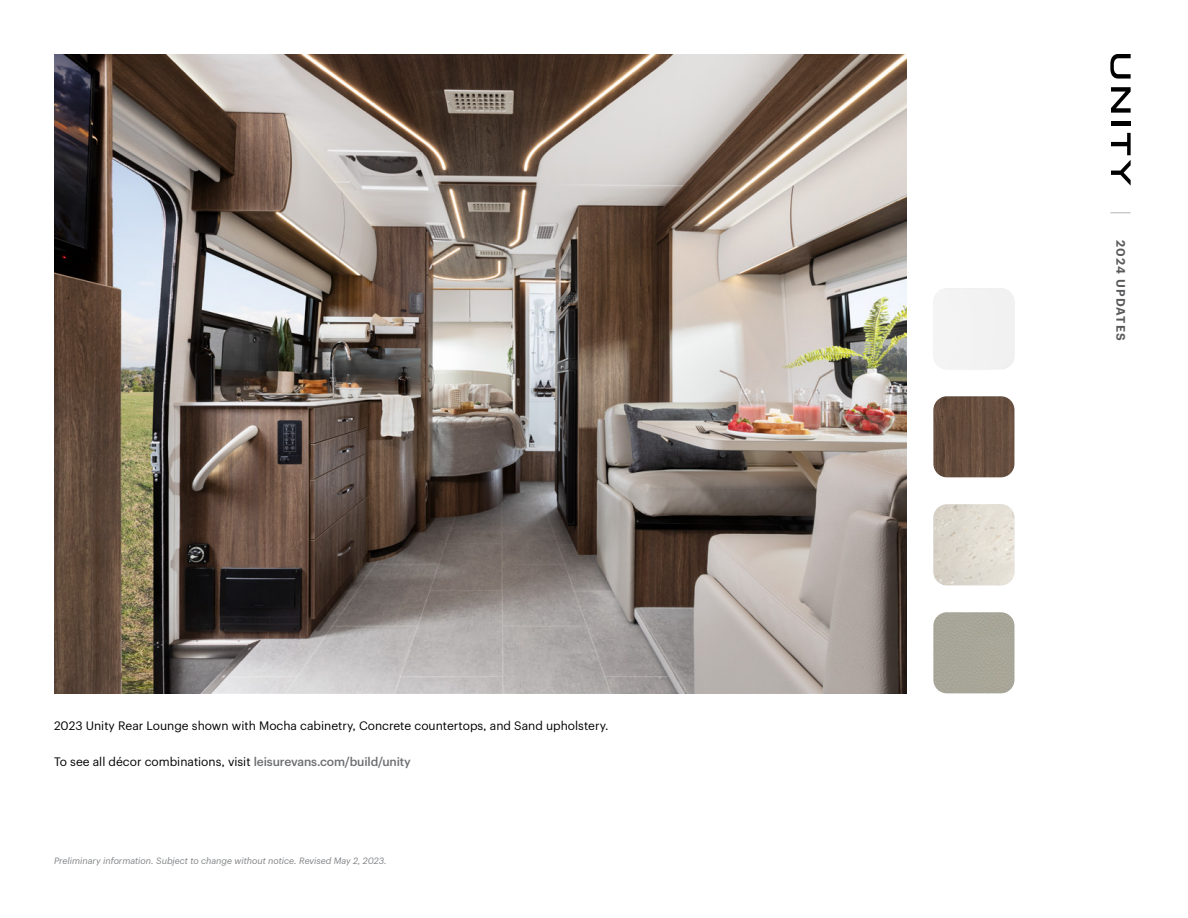
<style>
.page{position:relative;width:1188px;height:918px;background:#fff}
.page>*{position:absolute;margin:0;border:0;box-sizing:border-box;transform-origin:0 0}
.t1{font:12px "Graphik";color:#000}
.t2{font:600 12px "Graphik";letter-spacing:.105em;color:#58595b}
.t3{font:italic 9px "Graphik";color:#808285}
.s1{font-weight:500;color:#6d6e71}
</style>
<div class="page">
<svg style="left:1110px;top:213px;width:21px;height:1px"></svg>
<svg style="left:1110px;top:54px;width:21px;height:25px"></svg>
<div style="left:1111px;top:121px;width:20px;height:5px;background:#000"></div>
<svg style="left:1111px;top:87px;width:20px;height:26px"></svg>
<svg style="left:1111px;top:133px;width:20px;height:53px"></svg>
<img style="left:54px;top:54px;width:852px;height:639px">
<div style="left:933px;top:612px;width:81px;height:81px;background:#a8a698"></div>
<img style="left:933px;top:396px;width:81px;height:81px">
<img style="left:933px;top:504px;width:81px;height:81px">
<p class="t1" style="left:54px;top:717px;width:556px">2023 Unity Rear Lounge shown with Mocha cabinetry, Concrete countertops, and Sand upholstery.</p>
<p class="t1" style="left:54px;top:753px;width:358px">To see all décor combinations, visit <span class="s1">leisurevans.com/build/unity</span></p>
<p class="t3" style="left:54px;top:854px;width:334px">Preliminary information. Subject to change without notice. Revised May 2, 2023.</p>
<p class="t2" style="left:1130px;top:240px;width:103px;rotate:90deg">2024 UPDATES</p>
</div>
